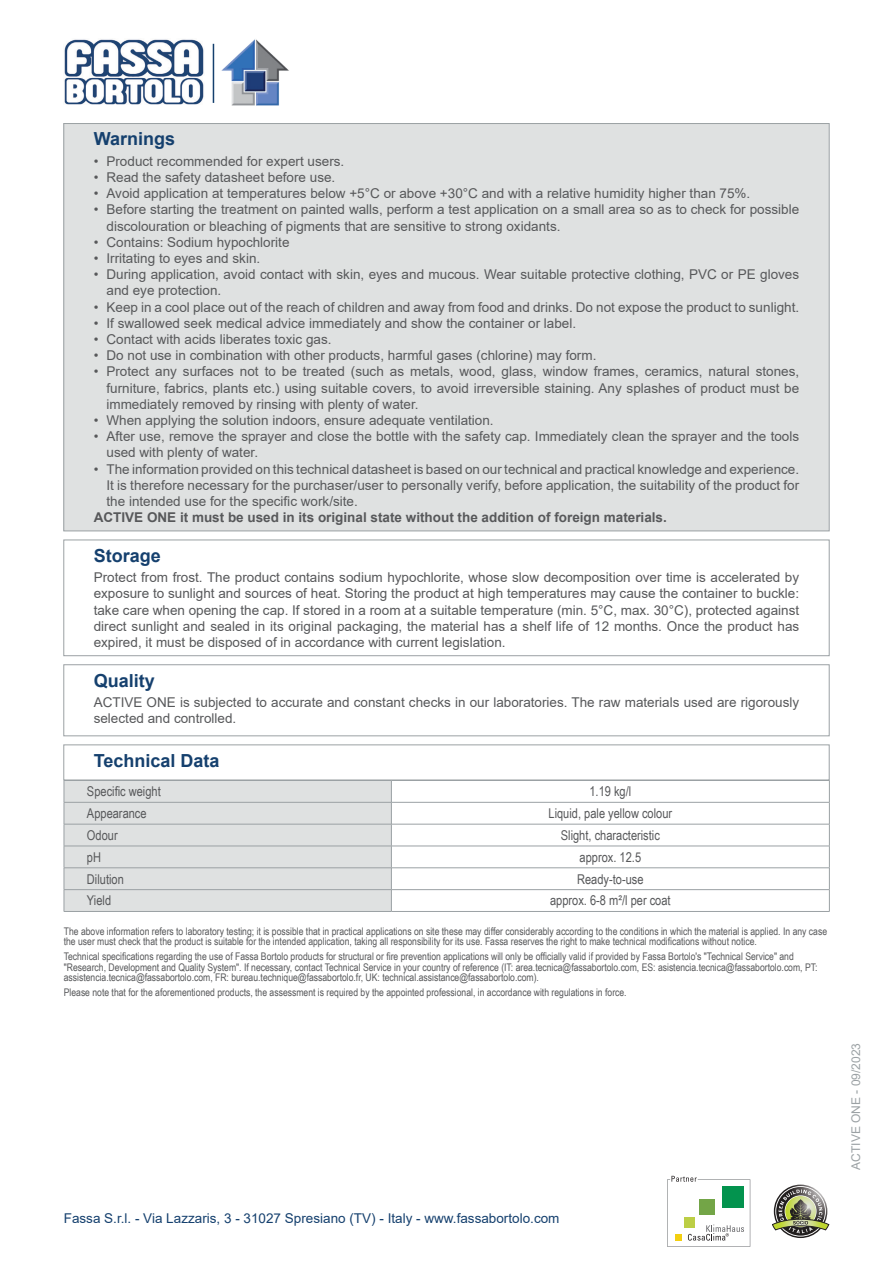
<style>
.page{position:relative;width:893px;height:1263px;background:#fff}
.page>*{position:absolute;margin:0;border:0;box-sizing:border-box;transform-origin:0 0}
.Titolo{font:700 18px "Arial";color:#15406e}
.Conservazione{font:13.5px/16.2px "Arial";color:#57585a}
.Qualita{font:13.5px/16.2px "Arial";color:#57585a}
.normale_centrato{font:13.5px "Arial Narrow";color:#57585a}
.Note{font:700 13.5px "Arial";color:#57585a}
.t1{font:13.5px "Arial";color:#15406e}
.normale_sx{font:13.5px "Arial Narrow";color:#57585a}
.t2{font:12px "Arial";color:#9ba1a4}
.t3{font:10.5px/10.5px "Arial Narrow";color:#57585a}
</style>
<div class="page">
<div style="left:64px;top:124px;width:765px;height:407px;background:#dfe1e1"></div>
<div style="left:64px;top:540px;width:765px;height:116px;border:1px solid #9ba1a4"></div>
<div style="left:64px;top:664px;width:765px;height:72px;border:1px solid #9ba1a4"></div>
<div style="left:64px;top:745px;width:765px;height:35px;border:1px solid #9ba1a4"></div>
<hr style="left:391px;top:780px;width:439px;height:1px;background:#9ba1a4">
<hr style="left:391px;top:802px;width:439px;height:1px;background:#9ba1a4">
<hr style="left:391px;top:824px;width:439px;height:1px;background:#9ba1a4">
<hr style="left:391px;top:846px;width:439px;height:1px;background:#9ba1a4">
<hr style="left:391px;top:867px;width:439px;height:1px;background:#9ba1a4">
<hr style="left:64px;top:911px;width:327px;height:1px;background:#9ba1a4">
<hr style="left:391px;top:889px;width:439px;height:1px;background:#9ba1a4">
<svg style="left:64px;top:780px;width:328px;height:131px;background:#dbdddd"></svg>
<svg style="left:829px;top:781px;width:1px;height:130px"></svg>
<hr style="left:391px;top:911px;width:439px;height:1px;background:#9ba1a4">
<svg style="left:667px;top:1176px;width:83px;height:71px"></svg>
<svg style="left:772px;top:1186px;width:57px;height:50px"></svg>
<img style="left:64px;top:39px;width:140px;height:66px">
<hr style="left:213px;top:44px;width:1px;height:59px;background:#15406e">
<img style="left:221px;top:39px;width:68px;height:67px">
<p class="Titolo" style="left:94px;top:126px;width:83px">Warnings</p>
<p class="Conservazione" style="left:94px;top:153px;width:252px">• Product recommended for expert users.</p>
<p class="Conservazione" style="left:94px;top:169px;width:243px">• Read the safety datasheet before use.</p>
<p class="Conservazione" style="left:94px;top:185px;width:658px">• Avoid application at temperatures below +5°C or above +30°C and with a relative humidity higher than 75%.</p>
<p class="Conservazione" style="left:106px;top:201px;width:694px;text-indent:-13px">• Before starting the treatment on painted walls, perform a test application on a small area so as to check for possible discolouration or bleaching of pigments that are sensitive to strong oxidants.</p>
<p class="Conservazione" style="left:94px;top:234px;width:197px">• Contains: Sodium hypochlorite</p>
<p class="Conservazione" style="left:94px;top:250px;width:168px">• Irritating to eyes and skin.</p>
<p class="Conservazione" style="left:106px;top:266px;width:694px;text-indent:-13px">• During application, avoid contact with skin, eyes and mucous. Wear suitable protective clothing, PVC or PE gloves and eye protection.</p>
<p class="Conservazione" style="left:94px;top:299px;width:707px">• Keep in a cool place out of the reach of children and away from food and drinks. Do not expose the product to sunlight.</p>
<p class="Conservazione" style="left:94px;top:315px;width:484px">• If swallowed seek medical advice immediately and show the container or label.</p>
<p class="Conservazione" style="left:94px;top:331px;width:239px">• Contact with acids liberates toxic gas.</p>
<p class="Conservazione" style="left:94px;top:347px;width:504px">• Do not use in combination with other products, harmful gases (chlorine) may form.</p>
<p class="Conservazione" style="left:106px;top:363px;width:694px;text-align:justify;text-indent:-13px">• Protect any surfaces not to be treated (such as metals, wood, glass, window frames, ceramics, natural stones, furniture, fabrics, plants etc.) using suitable covers, to avoid irreversible staining. Any splashes of product must be immediately removed by rinsing with plenty of water.</p>
<p class="Conservazione" style="left:94px;top:412px;width:401px">• When applying the solution indoors, ensure adequate ventilation.</p>
<p class="Conservazione" style="left:106px;top:428px;width:694px;text-indent:-13px">• After use, remove the sprayer and close the bottle with the safety cap. Immediately clean the sprayer and the tools used with plenty of water.</p>
<p class="Conservazione" style="left:106px;top:461px;width:694px;text-align:justify;text-indent:-13px">• The information provided on this technical datasheet is based on our technical and practical knowledge and experience.<br>It is therefore necessary for the purchaser/user to personally verify, before application, the suitability of the product for the intended use for the specific work/site.</p>
<p class="Note" style="left:94px;top:508px;width:575px">ACTIVE ONE it must be used in its original state without the addition of foreign materials.</p>
<p class="Titolo" style="left:94px;top:543px;width:69px">Storage</p>
<p class="Conservazione" style="left:94px;top:569px;width:707px;text-align:justify">Protect from frost. The product contains sodium hypochlorite, whose slow decomposition over time is accelerated by exposure to sunlight and sources of heat. Storing the product at high temperatures may cause the container to buckle: take care when opening the cap. If stored in a room at a suitable temperature (min. 5°C, max. 30°C), protected against direct sunlight and sealed in its original packaging, the material has a shelf life of 12 months. Once the product has expired, it must be disposed of in accordance with current legislation.</p>
<p class="Titolo" style="left:94px;top:667px;width:63px">Quality</p>
<p class="Qualita" style="left:94px;top:694px;width:707px">ACTIVE ONE is subjected to accurate and constant checks in our laboratories. The raw materials used are rigorously selected and controlled.</p>
<p class="Titolo" style="left:94px;top:748px;width:127px">Technical Data</p>
<p class="normale_sx" style="left:87px;top:782px;width:75px">Specific weight</p>
<p class="normale_centrato" style="left:589px;top:782px;width:43px">1.19 kg/l</p>
<p class="normale_sx" style="left:87px;top:803px;width:61px">Appearance</p>
<p class="normale_centrato" style="left:548px;top:803px;width:125px">Liquid, pale yellow colour</p>
<p class="normale_sx" style="left:87px;top:825px;width:32px">Odour</p>
<p class="normale_centrato" style="left:561px;top:825px;width:101px">Slight, characteristic</p>
<p class="normale_sx" style="left:87px;top:847px;width:16px">pH</p>
<p class="normale_centrato" style="left:580px;top:847px;width:63px">approx. 12.5</p>
<p class="normale_sx" style="left:87px;top:869px;width:38px">Dilution</p>
<p class="normale_centrato" style="left:577px;top:869px;width:68px">Ready-to-use</p>
<p class="normale_sx" style="left:87px;top:891px;width:26px">Yield</p>
<p class="normale_centrato" style="left:550px;top:891px;width:122px">approx. 6-8 m²/l per coat</p>
<p class="t3" style="left:64px;top:925px;width:765px">The above information refers to laboratory testing; it is possible that in practical applications on site these may differ considerably according to the conditions in which the material is applied. In any case the user must check that the product is suitable for the intended application, taking all responsibility for its use. Fassa reserves the right to make technical modifications without notice.</p>
<p class="t3" style="left:64px;top:951px;width:755px">Technical specifications regarding the use of Fassa Bortolo products for structural or fire prevention applications will only be officially valid if provided by Fassa Bortolo's "Technical Service" and "Research, Development and Quality System". If necessary, contact Technical Service in your country of reference (IT: area.tecnica@fassabortolo.com, ES: asistencia.tecnica@fassabortolo.com, PT: assistencia.tecnica@fassabortolo.com, FR: bureau.technique@fassabortolo.fr, UK: technical.assistance@fassabortolo.com).</p>
<p class="t3" style="left:64px;top:986px;width:564px">Please note that for the aforementioned products, the assessment is required by the appointed professional, in accordance with regulations in force.</p>
<p class="t1" style="left:64px;top:1208px;width:497px">Fassa S.r.l. - Via Lazzaris, 3 - 31027 Spresiano (TV) - Italy - www.fassabortolo.com</p>
<p class="t2" style="left:848px;top:1170px;width:128px;rotate:-90deg">ACTIVE ONE - 09/2023</p>
</div>
